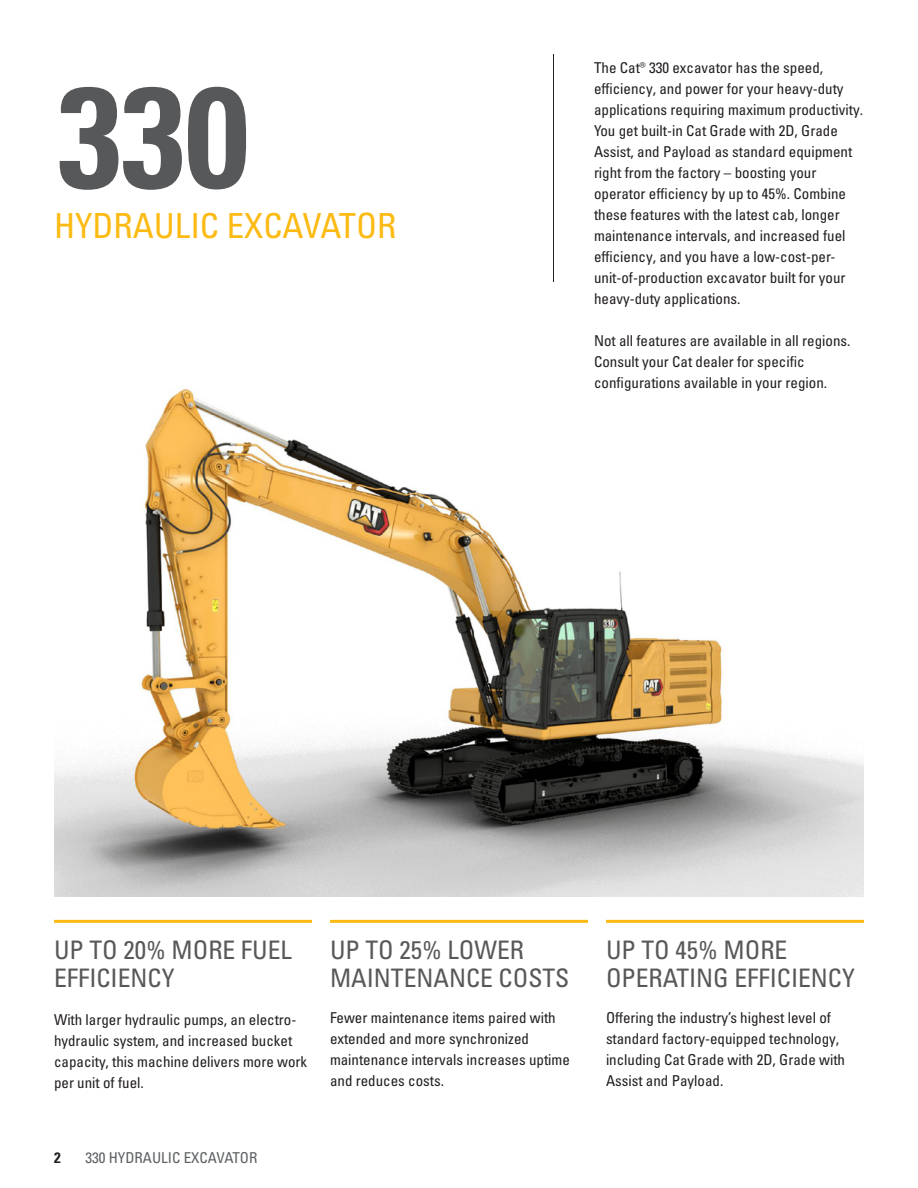
<style>
.page{position:relative;width:918px;height:1188px;background:#fff}
.page>*{position:absolute;margin:0;border:0;box-sizing:border-box;transform-origin:0 0}
.t1{font:142.95px "Univers LTCYR 67 Bold Cond";color:#57585a}
.t2{font:condensed 34.5px "Univers LTCYR 57";color:#fcba13}
.t3{font:condensed 25.5px/28.5px "Univers LTCYR 57";color:#57585a}
.t4{font:condensed 15px/21px "Univers LTCYR 57";color:#231f20}
.t5{font:condensed 15px "Univers LTCYR 57";color:#5d6163}
.t6{font:15px "Univers LTCYR 67 Bold Cond";color:#231f20}
</style>
<div class="page">
<hr style="left:54px;top:920px;width:258px;height:3px;background:#fcba13">
<hr style="left:330px;top:920px;width:258px;height:3px;background:#fcba13">
<hr style="left:606px;top:920px;width:258px;height:3px;background:#fcba13">
<hr style="left:553px;top:54px;width:1px;height:228px;background:#231f20">
<img style="left:54px;top:387px;width:810px;height:510px">
<h1 class="t1" style="left:58px;top:49px;width:192px">330</h1>
<h2 class="t2" style="left:54px;top:203px;width:344px">HYDRAULIC EXCAVATOR</h2>
<p class="t4" style="left:594px;top:57px;width:271px">The Cat® 330 excavator has the speed, efficiency, and power for your heavy-duty applications requiring maximum productivity.<br>You get built-in Cat Grade with 2D, Grade Assist, and Payload as standard equipment right from the factory – boosting your operator efficiency by up to 45%. Combine these features with the latest cab, longer maintenance intervals, and increased fuel efficiency, and you have a low-cost-per&shy;unit-of-production excavator built for your heavy-duty applications.</p>
<p class="t4" style="left:594px;top:330px;width:258px">Not all features are available in all regions.<br>Consult your Cat dealer for specific configurations available in your region.</p>
<h3 class="t3" style="left:54px;top:935px;width:239px">UP TO 20% MORE FUEL<br>EFFICIENCY</h3>
<p class="t4" style="left:54px;top:1009px;width:255px">With larger hydraulic pumps, an electro&shy;hydraulic system, and increased bucket capacity, this machine delivers more work per unit of fuel.</p>
<h3 class="t3" style="left:330px;top:935px;width:241px">UP TO 25% LOWER<br>MAINTENANCE COSTS</h3>
<p class="t4" style="left:330px;top:1007px;width:241px">Fewer maintenance items paired with extended and more synchronized maintenance intervals increases uptime and reduces costs.</p>
<p class="t6" style="left:54px;top:1148px;width:8px">2</p>
<p class="t5" style="left:86px;top:1148px;width:173px">330 HYDRAULIC EXCAVATOR</p>
<h3 class="t3" style="left:606px;top:935px;width:250px">UP TO 45% MORE<br>OPERATING EFFICIENCY</h3>
<p class="t4" style="left:606px;top:1007px;width:241px">Offering the industry’s highest level of standard factory-equipped technology, including Cat Grade with 2D, Grade with Assist and Payload.</p>
</div>
